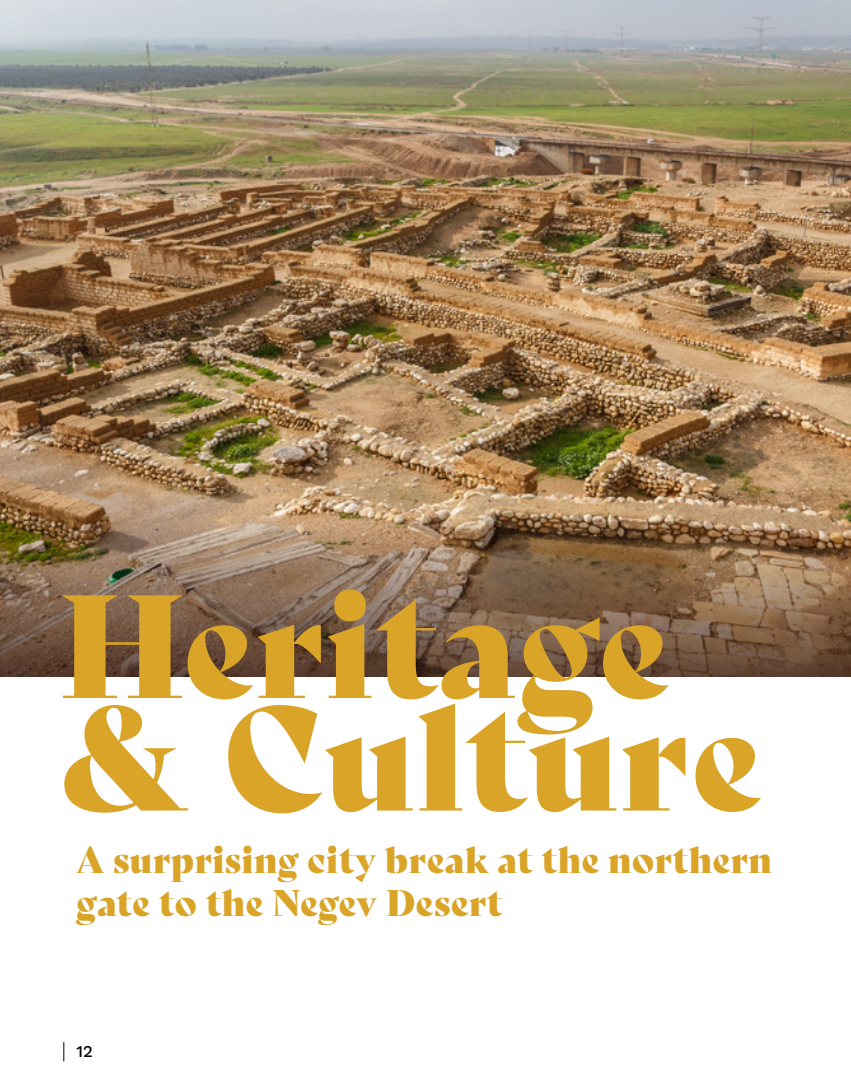
<style>
.page{position:relative;width:851px;height:1085px;background:#fff}
.page>*{position:absolute;margin:0;border:0;box-sizing:border-box;transform-origin:0 0}
.t1{font:142.5px/112.5px "Bely Display";letter-spacing:.01em;color:#d9a427}
.subtitle{font:36px/43.2px "Bely Display";letter-spacing:.01em;color:#d9a427}
.t2{font:16.5px "Work Sans";color:#000}
</style>
<div class="page">
<svg style="left:63px;top:1042px;width:1px;height:19px"></svg>
<img style="left:0;top:0;width:850px;height:474px">
<img style="left:0;top:474px;width:850px;height:202px">
<p class="t1" style="left:59px;top:578px;width:705px">Heritage &amp; Culture</p>
<p class="subtitle" style="left:77px;top:834px;width:697px">A surprising city break at the northern gate to the Negev Desert</p>
<p class="t2" style="left:77px;top:1038px;width:18px">12</p>
</div>
